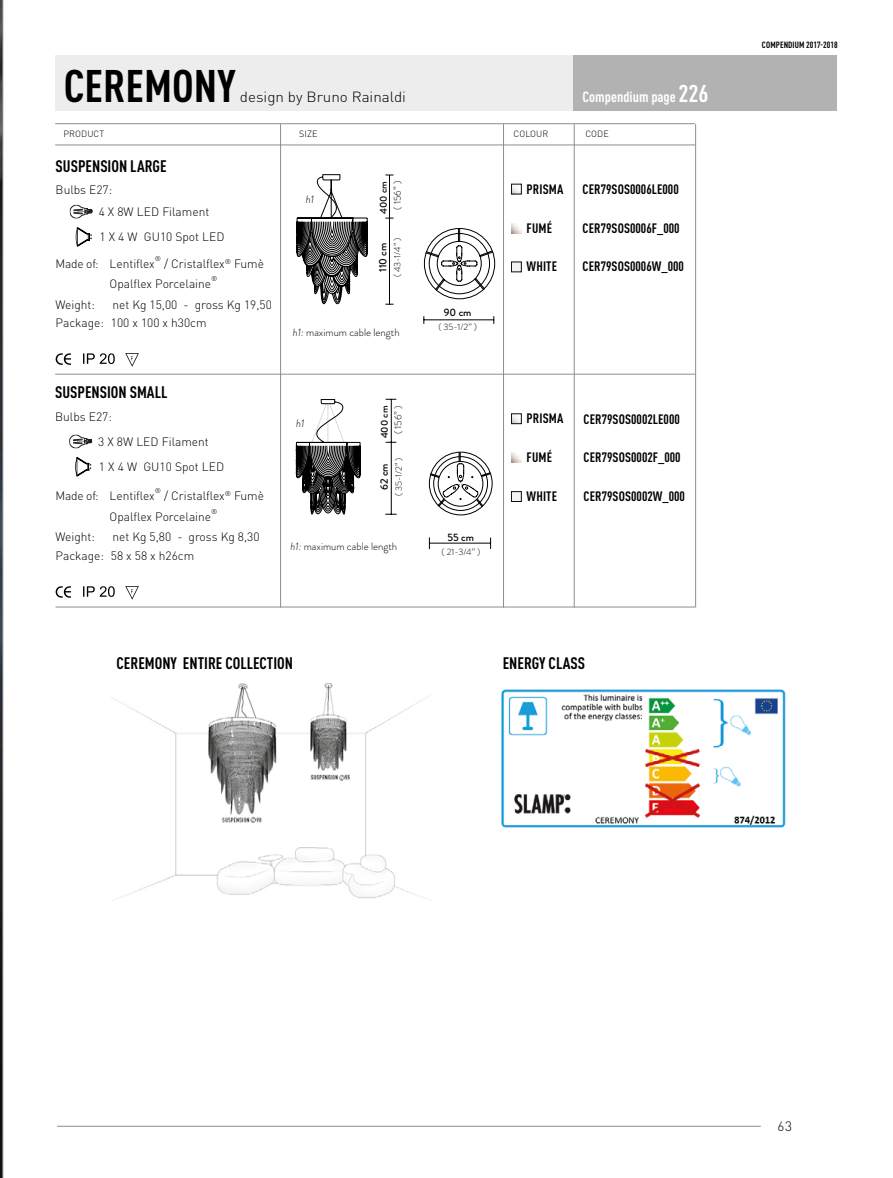
<style>
.page{position:relative;width:893px;height:1178px;background:#fff}
.page>*{position:absolute;margin:0;border:0;box-sizing:border-box;transform-origin:0 0}
.t1{font:700 condensed 45px "DIN Pro";color:#000;scale:1.04 1}
.t2{font:700 condensed 16.5px "DIN Pro";color:#000}
.t3{font:300 14.55px "DIN Pro";color:#000;scale:1.04 1}
.t4{font:700 condensed 14.55px "DIN Pro";color:#fff;scale:1.04 1}
.t5{font:700 condensed 13.5px "DIN Pro";letter-spacing:.005em;color:#000}
.t6{font:300 13.5px "DIN Pro";color:#000}
.t7{font:300 12px/25px "DIN Pro";color:#000}
.t8{font:italic 300 10.95px "Brandon Grotesque";color:#000}
.t9{font:300 10.65px "Brandon Grotesque";color:#000}
.t10{font:500 10.65px "Brandon Grotesque";color:#000}
.t11{font:300 9.9px "Brandon Grotesque";color:#000}
.t12{font:500 9.9px "Brandon Grotesque";color:#000}
.t13{font:300 9.15px "Brandon Grotesque";color:#000}
.t14{font:300 9px "DIN Pro";letter-spacing:.01em;color:#000}
.t15{font:700 condensed 9px "DIN Pro";letter-spacing:.01em;color:#000}
.t16{font:300 7.05px "DIN Pro";color:#000}
.s1{font-size:24px}
.s2{font-style:italic}
</style>
<div class="page">
<hr style="left:57px;top:1126px;width:704px;height:1px;background:#878787">
<div style="left:55px;top:55px;width:741px;height:56px;background:#ededed"></div>
<hr style="left:55px;top:123px;width:640px;height:1px;background:#878787">
<hr style="left:55px;top:145px;width:640px;height:1px;background:#878787">
<hr style="left:695px;top:124px;width:1px;height:483px;background:#878787">
<hr style="left:574px;top:124px;width:1px;height:483px;background:#878787">
<hr style="left:503px;top:124px;width:1px;height:483px;background:#878787">
<hr style="left:280px;top:124px;width:1px;height:483px;background:#878787">
<div style="left:574px;top:55px;width:263px;height:56px;background:#b3b2b2"></div>
<hr style="left:56px;top:607px;width:639px;height:1px;background:#878787">
<hr style="left:55px;top:374px;width:640px;height:1px;background:#878787">
<svg style="left:56px;top:353px;width:15px;height:12px"></svg>
<svg style="left:83px;top:353px;width:32px;height:11px"></svg>
<svg style="left:125px;top:353px;width:14px;height:14px"></svg>
<svg style="left:56px;top:586px;width:15px;height:12px"></svg>
<svg style="left:83px;top:586px;width:32px;height:11px"></svg>
<svg style="left:125px;top:586px;width:14px;height:14px"></svg>
<img style="left:112px;top:683px;width:320px;height:218px">
<img style="left:501px;top:689px;width:285px;height:139px">
<svg style="left:513px;top:186px;width:6px;height:6px"></svg>
<div style="left:511px;top:184px;width:10px;height:10px;border:1px solid #000"></div>
<svg style="left:511px;top:223px;width:10px;height:10px"></svg>
<svg style="left:513px;top:264px;width:6px;height:6px"></svg>
<div style="left:511px;top:262px;width:10px;height:10px;border:1px solid #000"></div>
<svg style="left:513px;top:416px;width:6px;height:6px"></svg>
<div style="left:511px;top:414px;width:10px;height:10px;border:1px solid #000"></div>
<svg style="left:511px;top:453px;width:10px;height:10px"></svg>
<svg style="left:513px;top:493px;width:6px;height:7px"></svg>
<div style="left:511px;top:491px;width:10px;height:11px;border:1px solid #000"></div>
<svg style="left:76px;top:227px;width:16px;height:19px"></svg>
<svg style="left:69px;top:205px;width:24px;height:14px"></svg>
<svg style="left:75px;top:457px;width:16px;height:19px"></svg>
<svg style="left:69px;top:435px;width:23px;height:13px"></svg>
<hr style="left:389px;top:175px;width:1px;height:129px;background:#000">
<hr style="left:424px;top:320px;width:70px;height:1px;background:#000">
<svg style="left:424px;top:228px;width:71px;height:71px"></svg>
<svg style="left:297px;top:174px;width:71px;height:131px"></svg>
<svg style="left:385px;top:399px;width:107px;height:150px"></svg>
<svg style="left:296px;top:399px;width:64px;height:115px"></svg>
<svg style="left:0;top:0;width:3px;height:1178px;background:#3e4144"></svg>
<h1 class="t1" style="left:64px;top:52px;width:167px">CEREMONY</h1>
<p class="t3" style="left:240px;top:86px;width:161px">design by Bruno Rainaldi</p>
<p class="t4" style="left:582px;top:86px;width:123px">Compendium page <span class="s1">226</span></p>
<p class="t14" style="left:64px;top:127px;width:42px">PRODUCT</p>
<p class="t14" style="left:299px;top:127px;width:20px">SIZE</p>
<p class="t14" style="left:514px;top:127px;width:36px">COLOUR</p>
<p class="t14" style="left:585px;top:127px;width:25px">CODE</p>
<h2 class="t2" style="left:56px;top:153px;width:113px">SUSPENSION LARGE</h2>
<p class="t7" style="left:99px;top:178px;width:112px;line-height:21.9px;text-indent:-43px">Bulbs E27:<br>4 X 8W LED Filament</p>
<p class="t7" style="left:99px;top:223px;width:127px">1 X 4 W GU10 Spot LED</p>
<p class="t16" style="left:155px;top:252px;width:8px">®</p>
<p class="t7" style="left:110px;top:252px;width:156px;line-height:20.9px;text-indent:55px">/ Cristalflex<sup>®</sup> Fumè<br>Opalflex Porcelaine</p>
<p class="t7" style="left:56px;top:250px;width:101px">Made of: Lentiflex</p>
<p class="t16" style="left:211px;top:273px;width:8px">®</p>
<p class="t7" style="left:56px;top:294px;width:218px;line-height:18.5px;text-indent:57px">net Kg 15,00 - gross Kg 19,50<br>Package: 100 x 100 x h30cm</p>
<p class="t7" style="left:56px;top:291px;width:41px">Weight:</p>
<h2 class="t2" style="left:55px;top:380px;width:114px">SUSPENSION SMALL</h2>
<p class="t7" style="left:98px;top:403px;width:127px;text-indent:-43px">Bulbs E27:<br>3 X 8W LED Filament<br>1 X 4 W GU10 Spot LED</p>
<p class="t16" style="left:155px;top:485px;width:8px">®</p>
<p class="t7" style="left:110px;top:484px;width:156px;line-height:20.7px;text-indent:55px">/ Cristalflex<sup>®</sup> Fumè<br>Opalflex Porcelaine</p>
<p class="t7" style="left:56px;top:482px;width:101px">Made of: Lentiflex</p>
<p class="t16" style="left:211px;top:506px;width:8px">®</p>
<p class="t7" style="left:56px;top:527px;width:205px;line-height:18.3px;text-indent:57px">net Kg 5,80 - gross Kg 8,30<br>Package: 58 x 58 x h26cm</p>
<p class="t7" style="left:56px;top:523px;width:41px">Weight:</p>
<p class="t8" style="left:306px;top:191px;width:10px">h1</p>
<p class="t12" style="left:377px;top:214px;width:34px;rotate:-90deg">400 cm</p>
<p class="t11" style="left:391px;top:210px;width:30px;rotate:-90deg">( 156” )</p>
<p class="t10" style="left:376px;top:272px;width:31px;rotate:-90deg">110 cm</p>
<p class="t13" style="left:391px;top:277px;width:41px;rotate:-90deg">( 43-1/4” )</p>
<p class="t9" style="left:293px;top:325px;width:108px"><span class="s2">h1:</span> maximum cable length</p>
<p class="t8" style="left:296px;top:416px;width:10px">h1</p>
<p class="t12" style="left:378px;top:438px;width:34px;rotate:-90deg">400 cm</p>
<p class="t11" style="left:391px;top:434px;width:30px;rotate:-90deg">( 156” )</p>
<p class="t10" style="left:377px;top:490px;width:28px;rotate:-90deg">62 cm</p>
<p class="t13" style="left:392px;top:496px;width:40px;rotate:-90deg">( 35-1/2” )</p>
<p class="t9" style="left:290px;top:539px;width:108px"><span class="s2">h1:</span> maximum cable length</p>
<p class="t10" style="left:444px;top:305px;width:29px">90 cm</p>
<p class="t13" style="left:438px;top:320px;width:40px">( 35-1/2” )</p>
<p class="t10" style="left:448px;top:530px;width:28px">55 cm</p>
<p class="t13" style="left:442px;top:545px;width:40px">( 21-3/4” )</p>
<p class="t5" style="left:527px;top:179px;width:38px">PRISMA</p>
<p class="t5" style="left:527px;top:218px;width:27px">FUMÉ</p>
<p class="t5" style="left:527px;top:256px;width:32px">WHITE</p>
<p class="t5" style="left:582px;top:179px;width:98px">CER79SOS0006LE000</p>
<p class="t5" style="left:582px;top:218px;width:99px">CER79SOS0006F_000</p>
<p class="t5" style="left:582px;top:256px;width:103px">CER79SOS0006W_000</p>
<p class="t5" style="left:527px;top:408px;width:38px">PRISMA</p>
<p class="t5" style="left:527px;top:447px;width:27px">FUMÉ</p>
<p class="t5" style="left:527px;top:486px;width:32px">WHITE</p>
<p class="t5" style="left:584px;top:408px;width:98px">CER79SOS0002LE000</p>
<p class="t5" style="left:584px;top:447px;width:99px">CER79SOS0002F_000</p>
<p class="t5" style="left:584px;top:486px;width:103px">CER79SOS0002W_000</p>
<h2 class="t2" style="left:117px;top:650px;width:178px">CEREMONY ENTIRE COLLECTION</h2>
<h2 class="t2" style="left:503px;top:650px;width:84px">ENERGY CLASS</h2>
<p class="t15" style="left:762px;top:38px;width:77px">COMPENDIUM 2017-2018</p>
<p class="t6" style="left:778px;top:1116px;width:16px">63</p>
</div>
